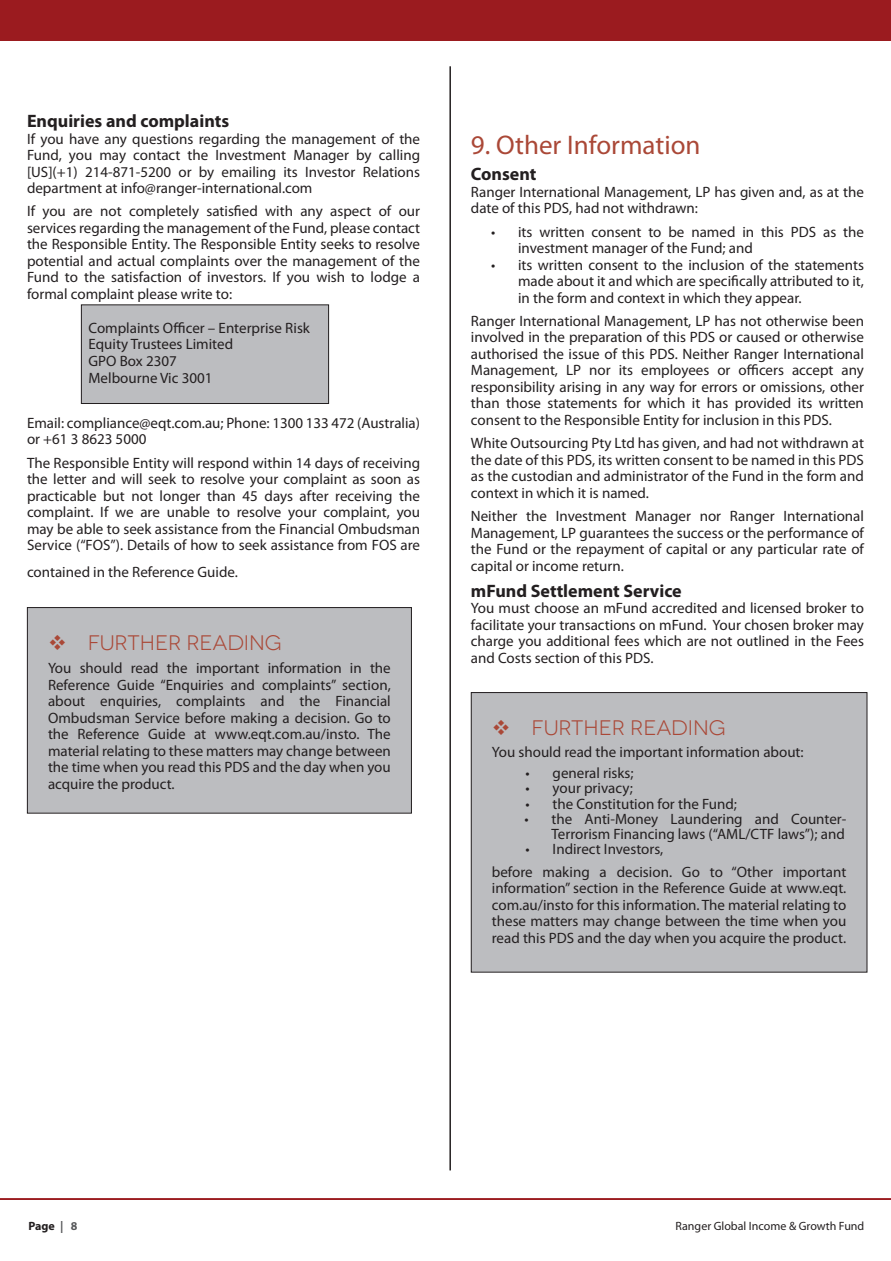
<style>
.page{position:relative;width:891px;height:1261px;background:#fff}
.page>*{position:absolute;margin:0;border:0;box-sizing:border-box;transform-origin:0 0}
.t1{font:27px "Myriad Pro";color:#aa4837}
.t2{font:21px "Novecentowide";color:#aa4837}
.t3{font:700 18px "Myriad Pro";color:#231f20}
.t4{font:15px/16.5px "Myriad Pro";color:#231f20;text-align:justify}
.t5{font:12px "Myriad Pro";color:#231f20}
.t6{font:700 12px "Myriad Pro";color:#231f20}
.s1{color:#57585a}
</style>
<div class="page">
<div style="left:0;top:0;width:891px;height:41px;background:#9b1b1f"></div>
<hr style="left:449px;top:66px;width:2px;height:1104px;background:#231f20">
<div style="left:81px;top:305px;width:248px;height:98px;background:#bcbdc0"></div>
<div style="left:81px;top:304px;width:248px;height:100px;border:1px solid #231f20"></div>
<div style="left:27px;top:607px;width:384px;height:206px;background:#bcbdc0"></div>
<div style="left:27px;top:607px;width:385px;height:206px;border:1px solid #231f20"></div>
<div style="left:471px;top:692px;width:396px;height:280px;background:#bcbdc0"></div>
<div style="left:471px;top:692px;width:396px;height:280px;border:1px solid #231f20"></div>
<hr style="left:0;top:1198px;width:891px;height:1px;background:#9b1b1f">
<p class="t3" style="left:27px;top:109px;width:204px">Enquiries and complaints</p>
<p class="t4" style="left:27px;top:130px;width:395px">If you have any questions regarding the management of the Fund, you may contact the Investment Manager by calling [US](+1) 214-871-5200 or by emailing its Investor Relations department at info@ranger-international.com</p>
<p class="t4" style="left:27px;top:203px;width:395px">If you are not completely satisfied with any aspect of our services regarding the management of the Fund, please contact the Responsible Entity. The Responsible Entity seeks to resolve potential and actual complaints over the management of the Fund to the satisfaction of investors. If you wish to lodge a formal complaint please write to:</p>
<p class="t4" style="left:88px;top:319px;width:223px;text-align:left">Complaints Officer – Enterprise Risk<br>Equity Trustees Limited<br>GPO Box 2307<br>Melbourne Vic 3001</p>
<p class="t4" style="left:27px;top:414px;width:395px">Email: compliance@eqt.com.au; Phone: 1300 133 472 (Australia) or +61 3 8623 5000</p>
<p class="t4" style="left:27px;top:454px;width:395px">The Responsible Entity will respond within 14 days of receiving the letter and will seek to resolve your complaint as soon as practicable but not longer than 45 days after receiving the complaint. If we are unable to resolve your complaint, you may be able to seek assistance from the Financial Ombudsman Service (“FOS”). Details of how to seek assistance from FOS are</p>
<p class="t4" style="left:27px;top:563px;width:212px">contained in the Reference Guide.</p>
<p class="t2" style="left:48px;top:630px;width:235px">❖ FURTHER READING</p>
<p class="t4" style="left:48px;top:659px;width:344px">You should read the important information in the Reference Guide “Enquiries and complaints” section, about enquiries, complaints and the Financial Ombudsman Service before making a decision. Go to the Reference Guide at www.eqt.com.au/insto. The material relating to these matters may change between the time when you read this PDS and the day when you acquire the product.</p>
<p class="t1" style="left:471px;top:128px;width:231px">9. Other Information</p>
<p class="t3" style="left:471px;top:162px;width:67px">Consent</p>
<p class="t4" style="left:471px;top:183px;width:395px">Ranger International Management, LP has given and, as at the date of this PDS, had not withdrawn:</p>
<p class="t4" style="left:518px;top:223px;width:347px;text-indent:-27px">• its written consent to be named in this PDS as the investment manager of the Fund; and</p>
<p class="t4" style="left:518px;top:256px;width:347px;text-indent:-27px">• its written consent to the inclusion of the statements made about it and which are specifically attributed to it, in the form and context in which they appear.</p>
<p class="t4" style="left:471px;top:312px;width:395px">Ranger International Management, LP has not otherwise been involved in the preparation of this PDS or caused or otherwise authorised the issue of this PDS. Neither Ranger International Management, LP nor its employees or officers accept any responsibility arising in any way for errors or omissions, other than those statements for which it has provided its written consent to the Responsible Entity for inclusion in this PDS.</p>
<p class="t4" style="left:471px;top:434px;width:395px">White Outsourcing Pty Ltd has given, and had not withdrawn at the date of this PDS, its written consent to be named in this PDS as the custodian and administrator of the Fund in the form and context in which it is named.</p>
<p class="t4" style="left:471px;top:507px;width:395px">Neither the Investment Manager nor Ranger International Management, LP guarantees the success or the performance of the Fund or the repayment of capital or any particular rate of capital or income return.</p>
<p class="t3" style="left:471px;top:579px;width:212px">mFund Settlement Service</p>
<p class="t4" style="left:471px;top:599px;width:395px">You must choose an mFund accredited and licensed broker to facilitate your transactions on mFund. Your chosen broker may charge you additional fees which are not outlined in the Fees and Costs section of this PDS.</p>
<p class="t2" style="left:492px;top:715px;width:235px">❖ FURTHER READING</p>
<p class="t4" style="left:492px;top:743px;width:313px">You should read the important information about:</p>
<p class="t4" style="left:526px;top:765px;width:110px">• general risks;</p>
<p class="t4" style="left:526px;top:780px;width:109px">• your privacy;</p>
<p class="t4" style="left:526px;top:795px;width:213px">• the Constitution for the Fund;</p>
<p class="t4" style="left:525px;top:810px;width:323px;line-height:15px;text-align:right">• the Anti-Money Laundering and Counter-<br>Terrorism Financing laws (“AML/CTF laws”); and</p>
<p class="t4" style="left:492px;top:836px;width:356px;line-height:23.2px;text-indent:34px">• Indirect Investors,<br>before making a decision. Go to “Other important</p>
<p class="t4" style="left:492px;top:879px;width:356px">information” section in the Reference Guide at www.eqt. com.au/insto for this information. The material relating to these matters may change between the time when you read this PDS and the day when you acquire the product.</p>
<p class="t6" style="left:28px;top:1217px;width:50px">Page <span class="s1">| 8</span></p>
<p class="t5" style="left:676px;top:1218px;width:190px">Ranger Global Income &amp; Growth Fund</p>
</div>
